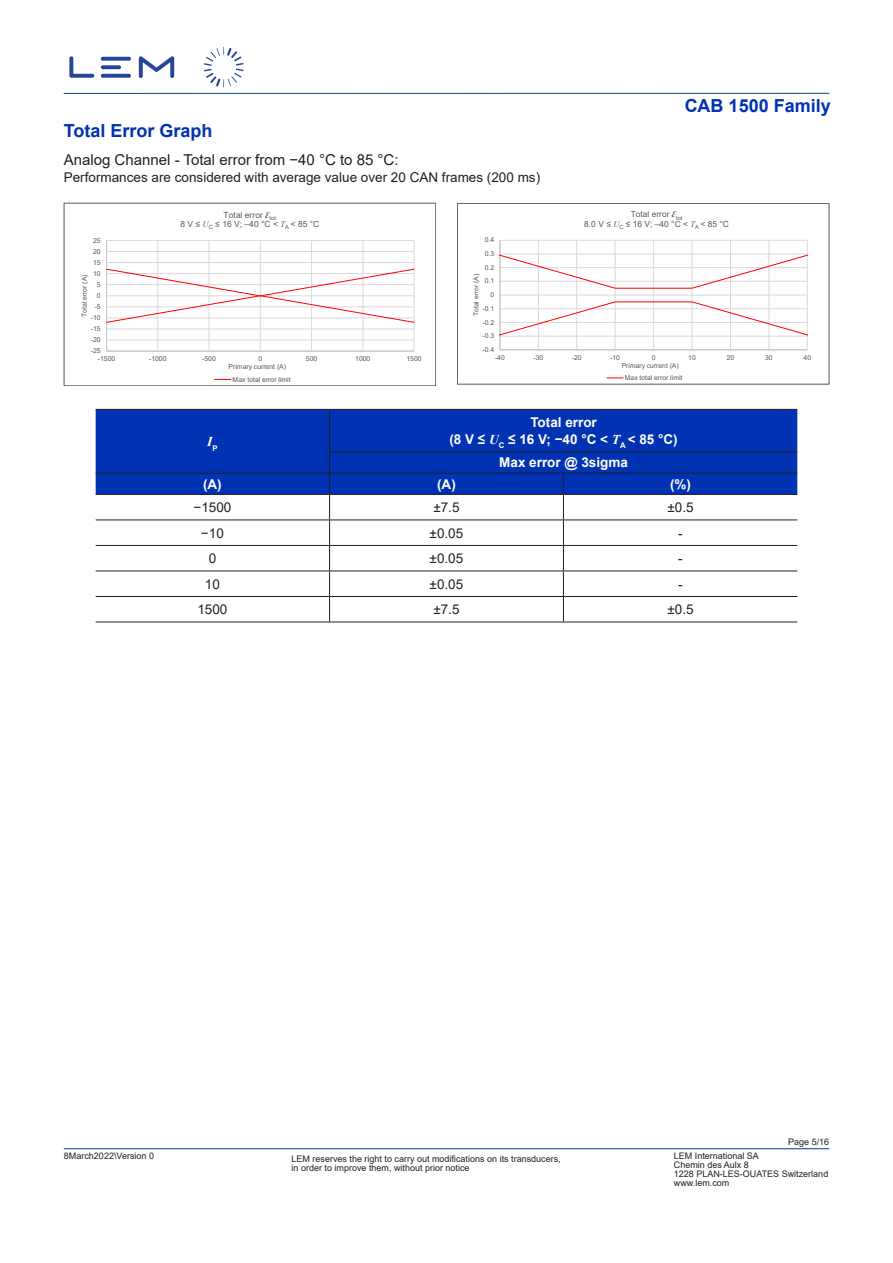
<style>
.page{position:relative;width:893px;height:1263px;background:#fff}
.page>*{position:absolute;margin:0;border:0;box-sizing:border-box;transform-origin:0 0}
.Transducer_subtitle{font:700 18px "Arial";color:#0032b4}
.Body_Text{font:15px "Arial";color:#231f20}
.Body_Text-2{font:13.5px "Arial";color:#231f20}
.t1{font:700 13.5px "Arial";color:#fff}
.t2{font:italic 700 13.5px "Times New Roman";color:#fff}
.t3{font:9px/9px "Arial";color:#231f20}
.t4{font:8.55px/9.9px "Arial";color:#595959;text-align:center}
.t5{font:8.4px/9.8px "Arial";color:#595959;text-align:center}
.t6{font:6.9px "Arial";letter-spacing:-.005em;color:#595959}
.t7{font:6.75px "Arial";letter-spacing:-.005em;color:#595959}
.s1{font-family:"Times New Roman";font-weight:700;font-style:italic}
.s2{font-family:"Times New Roman";font-style:italic}
</style>
<div class="page">
<hr style="left:64px;top:1148px;width:765px;height:1px;background:#0032b4">
<hr style="left:64px;top:93px;width:765px;height:1px;background:#004a8d">
<svg style="left:69px;top:56px;width:105px;height:22px"></svg>
<svg style="left:204px;top:47px;width:40px;height:41px"></svg>
<div style="left:96px;top:410px;width:701px;height:84px;background:#0032b4"></div>
<hr style="left:96px;top:409px;width:234px;height:1px;background:#231f20">
<hr style="left:330px;top:409px;width:233px;height:1px;background:#231f20">
<hr style="left:329px;top:410px;width:1px;height:41px;background:#231f20">
<hr style="left:563px;top:409px;width:234px;height:1px;background:#231f20">
<hr style="left:329px;top:451px;width:234px;height:1px;background:#231f20">
<hr style="left:563px;top:451px;width:234px;height:1px;background:#231f20">
<hr style="left:96px;top:473px;width:234px;height:1px;background:#231f20">
<hr style="left:330px;top:473px;width:233px;height:1px;background:#231f20">
<hr style="left:563px;top:473px;width:234px;height:1px;background:#231f20">
<hr style="left:96px;top:494px;width:234px;height:1px;background:#231f20">
<hr style="left:330px;top:494px;width:233px;height:1px;background:#231f20">
<hr style="left:563px;top:494px;width:234px;height:1px;background:#231f20">
<hr style="left:96px;top:519px;width:234px;height:1px;background:#231f20">
<hr style="left:330px;top:519px;width:233px;height:1px;background:#231f20">
<hr style="left:563px;top:519px;width:234px;height:1px;background:#231f20">
<hr style="left:96px;top:545px;width:234px;height:1px;background:#231f20">
<hr style="left:330px;top:545px;width:233px;height:1px;background:#231f20">
<hr style="left:563px;top:545px;width:234px;height:1px;background:#231f20">
<hr style="left:96px;top:571px;width:234px;height:1px;background:#231f20">
<hr style="left:330px;top:571px;width:233px;height:1px;background:#231f20">
<hr style="left:563px;top:571px;width:234px;height:1px;background:#231f20">
<hr style="left:96px;top:596px;width:234px;height:1px;background:#231f20">
<hr style="left:330px;top:596px;width:233px;height:1px;background:#231f20">
<svg style="left:329px;top:452px;width:1px;height:170px"></svg>
<hr style="left:563px;top:596px;width:234px;height:1px;background:#231f20">
<svg style="left:563px;top:473px;width:1px;height:149px"></svg>
<hr style="left:96px;top:622px;width:234px;height:1px;background:#231f20">
<hr style="left:330px;top:622px;width:233px;height:1px;background:#231f20">
<hr style="left:563px;top:622px;width:234px;height:1px;background:#231f20">
<hr style="left:107px;top:340px;width:307px;height:1px;background:#d9d9d9">
<hr style="left:107px;top:329px;width:307px;height:1px;background:#d9d9d9">
<hr style="left:107px;top:262px;width:307px;height:1px;background:#d9d9d9">
<hr style="left:107px;top:251px;width:307px;height:1px;background:#d9d9d9">
<hr style="left:107px;top:240px;width:307px;height:1px;background:#d9d9d9">
<hr style="left:157px;top:240px;width:1px;height:111px;background:#d9d9d9">
<hr style="left:209px;top:240px;width:1px;height:111px;background:#d9d9d9">
<hr style="left:260px;top:240px;width:1px;height:111px;background:#d9d9d9">
<hr style="left:311px;top:240px;width:1px;height:111px;background:#d9d9d9">
<hr style="left:363px;top:240px;width:1px;height:111px;background:#d9d9d9">
<hr style="left:414px;top:240px;width:1px;height:111px;background:#d9d9d9">
<hr style="left:106px;top:240px;width:1px;height:111px;background:#bfbfbf">
<hr style="left:107px;top:351px;width:307px;height:1px;background:#bfbfbf">
<svg style="left:107px;top:268px;width:308px;height:55px"></svg>
<svg style="left:215px;top:379px;width:16px;height:1px"></svg>
<div style="left:64px;top:203px;width:372px;height:183px;border:1px solid #595959"></div>
<hr style="left:500px;top:295px;width:307px;height:1px;background:#d9d9d9">
<hr style="left:538px;top:240px;width:1px;height:110px;background:#d9d9d9">
<hr style="left:576px;top:240px;width:1px;height:110px;background:#d9d9d9">
<hr style="left:615px;top:240px;width:1px;height:110px;background:#d9d9d9">
<hr style="left:653px;top:240px;width:1px;height:110px;background:#d9d9d9">
<hr style="left:692px;top:240px;width:1px;height:110px;background:#d9d9d9">
<hr style="left:730px;top:240px;width:1px;height:110px;background:#d9d9d9">
<hr style="left:768px;top:240px;width:1px;height:110px;background:#d9d9d9">
<hr style="left:807px;top:240px;width:1px;height:110px;background:#d9d9d9">
<hr style="left:500px;top:240px;width:1px;height:110px;background:#bfbfbf">
<svg style="left:500px;top:301px;width:308px;height:49px"></svg>
<svg style="left:500px;top:240px;width:308px;height:49px"></svg>
<svg style="left:607px;top:377px;width:16px;height:1px"></svg>
<div style="left:457px;top:203px;width:372px;height:181px;border:1px solid #595959"></div>
<p class="Transducer_subtitle" style="left:64px;top:118px;width:150px">Total Error Graph</p>
<p class="Body_Text" style="left:64px;top:150px;width:336px">Analog Channel - Total error from −40 °C to 85 °C:</p>
<p class="Body_Text-2" style="left:64px;top:168px;width:478px">Performances are considered with average value over 20 CAN frames (200 ms)</p>
<p class="t4" style="left:180px;top:209px;width:140px">Total error <span class="s1">Ꜫ</span><sub>tot<br></sub>8 V ≤ <span class="s2">U</span><sub>C</sub> ≤ 16 V; –40 °C &lt; <span class="s2">T</span><sub>A</sub> &lt; 85 °C</p>
<p class="t6" style="left:93px;top:235px;width:9px">25</p>
<p class="t7" style="left:485px;top:235px;width:11px">0.4</p>
<p class="t6" style="left:93px;top:246px;width:9px">20</p>
<p class="t7" style="left:485px;top:249px;width:11px">0.3</p>
<p class="t6" style="left:93px;top:257px;width:9px">15</p>
<p class="t6" style="left:93px;top:269px;width:9px">10</p>
<p class="t6" style="left:80px;top:317px;width:44px;rotate:-90deg">Total error (A)</p>
<p class="t6" style="left:97px;top:280px;width:5px">5</p>
<p class="t6" style="left:97px;top:291px;width:5px">0</p>
<p class="t6" style="left:95px;top:302px;width:8px">-5</p>
<p class="t6" style="left:91px;top:313px;width:11px">-10</p>
<p class="t6" style="left:91px;top:324px;width:11px">-15</p>
<p class="t7" style="left:485px;top:263px;width:11px">0.2</p>
<p class="t7" style="left:472px;top:316px;width:44px;rotate:-90deg">Total error (A)</p>
<p class="t7" style="left:485px;top:276px;width:11px">0.1</p>
<p class="t7" style="left:490px;top:290px;width:5px">0</p>
<p class="t7" style="left:482px;top:304px;width:13px">-0.1</p>
<p class="t7" style="left:482px;top:317px;width:13px">-0.2</p>
<p class="t6" style="left:91px;top:335px;width:11px">-20</p>
<p class="t7" style="left:482px;top:331px;width:13px">-0.3</p>
<h1 class="Transducer_subtitle" style="left:685px;top:93px;width:148px">CAB 1500 Family</h1>
<p class="t5" style="left:584px;top:210px;width:146px">Total error <span class="s1">Ꜫ</span><sub>tot<br></sub>8.0 V ≤ <span class="s2">U</span><sub>C</sub> ≤ 16 V; –40 °C &lt; <span class="s2">T</span><sub>A</sub> &lt; 85 °C</p>
<p class="t6" style="left:91px;top:346px;width:11px">-25</p>
<p class="t6" style="left:98px;top:354px;width:19px">-1500</p>
<p class="t6" style="left:149px;top:354px;width:19px">-1000</p>
<p class="t6" style="left:202px;top:354px;width:15px">-500</p>
<p class="t6" style="left:258px;top:354px;width:5px">0</p>
<p class="t6" style="left:306px;top:354px;width:13px">500</p>
<p class="t6" style="left:355px;top:354px;width:17px">1000</p>
<p class="t6" style="left:406px;top:354px;width:17px">1500</p>
<p class="t6" style="left:228px;top:362px;width:59px">Primary current (A)</p>
<p class="t7" style="left:482px;top:345px;width:13px">-0.4</p>
<p class="t7" style="left:495px;top:353px;width:11px">-40</p>
<p class="t7" style="left:533px;top:353px;width:11px">-30</p>
<p class="t7" style="left:572px;top:353px;width:11px">-20</p>
<p class="t7" style="left:610px;top:353px;width:11px">-10</p>
<p class="t7" style="left:652px;top:353px;width:5px">0</p>
<p class="t7" style="left:688px;top:353px;width:9px">10</p>
<p class="t7" style="left:727px;top:353px;width:9px">20</p>
<p class="t7" style="left:765px;top:353px;width:9px">30</p>
<p class="t7" style="left:804px;top:353px;width:9px">40</p>
<p class="t7" style="left:622px;top:360px;width:59px">Primary current (A)</p>
<p class="t6" style="left:233px;top:374px;width:59px">Max total error limit</p>
<p class="t7" style="left:625px;top:373px;width:59px">Max total error limit</p>
<p class="t2" style="left:207px;top:432px;width:12px">I<sub>P</sub></p>
<p class="t1" style="left:530px;top:413px;width:68px">Total error</p>
<p class="t1" style="left:449px;top:429px;width:230px">(8 V ≤ <span class="s2">U</span><sub>C</sub> ≤ 16 V; −40 °C &lt; <span class="s2">T</span><sub>A</sub> &lt; 85 °C)</p>
<p class="t1" style="left:499px;top:453px;width:130px">Max error @ 3sigma</p>
<p class="t1" style="left:203px;top:474px;width:20px">(A)</p>
<p class="t1" style="left:437px;top:474px;width:20px">(A)</p>
<p class="t1" style="left:670px;top:474px;width:22px">(%)</p>
<p class="Body_Text-2" style="left:193px;top:498px;width:39px">−1500</p>
<p class="Body_Text-2" style="left:433px;top:498px;width:28px">±7.5</p>
<p class="Body_Text-2" style="left:667px;top:498px;width:28px">±0.5</p>
<p class="Body_Text-2" style="left:201px;top:524px;width:24px">−10</p>
<p class="Body_Text-2" style="left:430px;top:524px;width:35px">±0.05</p>
<p class="Body_Text-2" style="left:678px;top:524px;width:6px">-</p>
<p class="Body_Text-2" style="left:209px;top:549px;width:9px">0</p>
<p class="Body_Text-2" style="left:430px;top:549px;width:35px">±0.05</p>
<p class="Body_Text-2" style="left:678px;top:549px;width:6px">-</p>
<p class="Body_Text-2" style="left:205px;top:575px;width:17px">10</p>
<p class="Body_Text-2" style="left:430px;top:575px;width:35px">±0.05</p>
<p class="Body_Text-2" style="left:678px;top:575px;width:6px">-</p>
<p class="Body_Text-2" style="left:197px;top:600px;width:32px">1500</p>
<p class="Body_Text-2" style="left:433px;top:600px;width:28px">±7.5</p>
<p class="Body_Text-2" style="left:667px;top:600px;width:28px">±0.5</p>
<p class="t3" style="left:64px;top:1151px;width:92px">8March2022\Version 0</p>
<p class="t3" style="left:292px;top:1154px;width:271px">LEM reserves the right to carry out modifications on its transducers, in order to improve them, without prior notice</p>
<p class="t3" style="left:788px;top:1138px;width:43px">Page 5/16</p>
<p class="t3" style="left:674px;top:1151px;width:156px">LEM International SA<br>Chemin des Aulx 8<br>1228 PLAN-LES-OUATES Switzerland www.lem.com</p>
</div>
